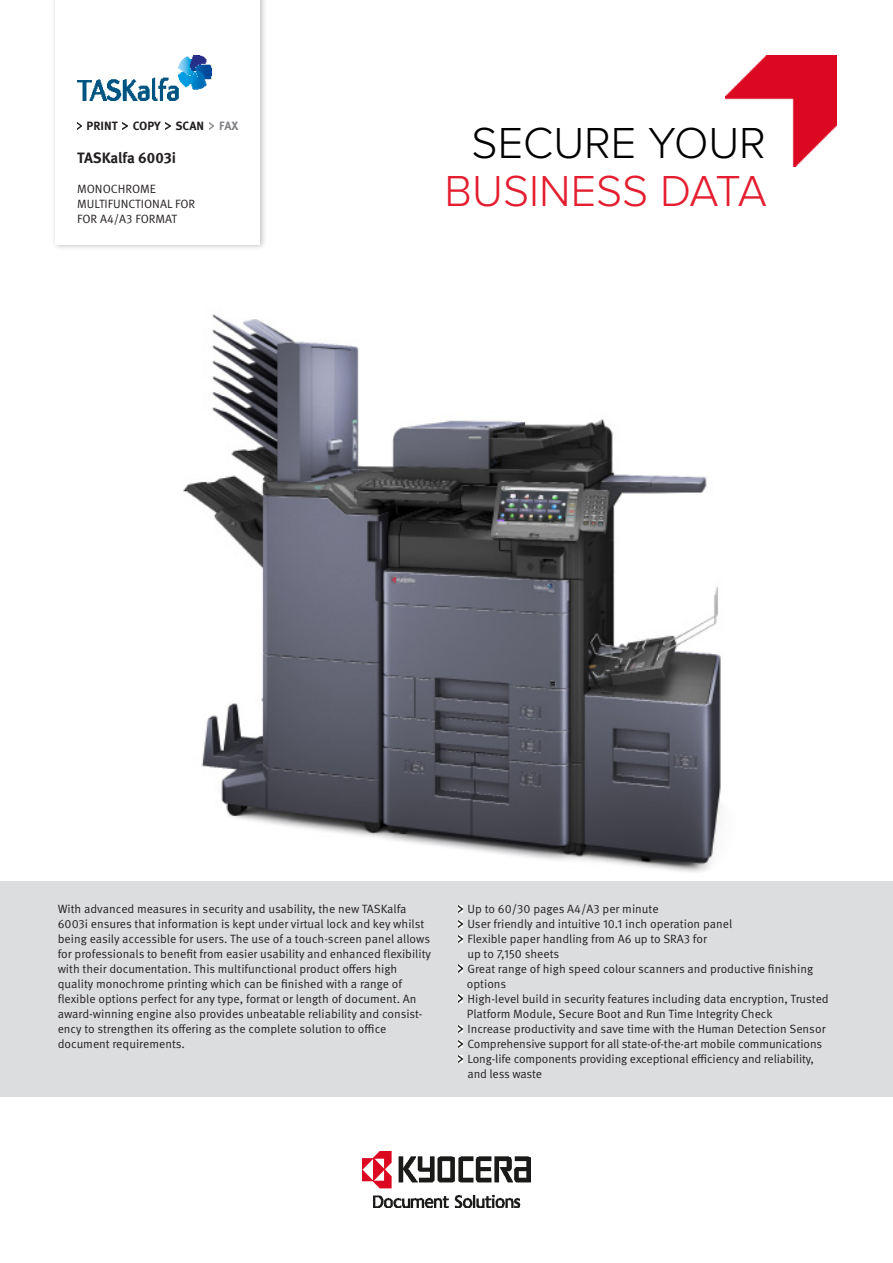
<style>
.page{position:relative;width:893px;height:1263px;background:#fff}
.page>*{position:absolute;margin:0;border:0;box-sizing:border-box;transform-origin:0 0}
.Headline{font:300 45px/48px "Proxima Nova";color:#e41d2f;text-align:center}
.t1{font:700 15px "Meta Pro";color:#231f20}
.Bodycopy{font:12px/15px "Meta Pro Norm";color:#231f20}
.t2{font:700 12px "Meta Pro";color:#231f20}
.s1{color:#808285}
.s2{color:#000}
</style>
<div class="page">
<img style="left:362px;top:1152px;width:169px;height:55px">
<div style="left:51px;top:0;width:216px;height:251px;background:#231f20;opacity:.3"></div>
<div style="left:56px;top:0;width:204px;height:245px;background:#fff"></div>
<img style="left:77px;top:56px;width:134px;height:44px">
<div style="left:0;top:881px;width:893px;height:215px;background:#dcdddf"></div>
<img style="left:183px;top:314px;width:538px;height:558px">
<img style="left:726px;top:56px;width:111px;height:111px">
<svg style="left:77px;top:122px;width:5px;height:8px"></svg>
<svg style="left:123px;top:122px;width:5px;height:8px"></svg>
<svg style="left:166px;top:122px;width:4px;height:8px"></svg>
<svg style="left:209px;top:122px;width:5px;height:8px"></svg>
<svg style="left:458px;top:905px;width:5px;height:8px"></svg>
<svg style="left:458px;top:920px;width:5px;height:8px"></svg>
<svg style="left:458px;top:935px;width:5px;height:8px"></svg>
<svg style="left:458px;top:1025px;width:5px;height:8px"></svg>
<svg style="left:458px;top:1040px;width:5px;height:8px"></svg>
<svg style="left:458px;top:1055px;width:5px;height:8px"></svg>
<svg style="left:458px;top:965px;width:5px;height:7px"></svg>
<svg style="left:458px;top:995px;width:5px;height:8px"></svg>
<p class="t2" style="left:87px;top:116px;width:153px">PRINT COPY SCAN <span class="s1">FAX</span></p>
<p class="t1" style="left:77px;top:146px;width:101px">TASKalfa 6003i</p>
<p class="Bodycopy" style="left:77px;top:181px;width:120px">MONOCHROME<br>MULTIFUNCTIONAL FOR<br>FOR A4/A3 FORMAT</p>
<p class="Headline" style="left:444px;top:119px;width:324px"><span class="s2">SECURE YOUR<br></span>BUSINESS DATA</p>
<p class="Bodycopy" style="left:58px;top:900px;width:375px">With advanced measures in security and usability, the new TASKalfa 6003i ensures that information is kept under virtual lock and key whilst being easily accessible for users. The use of a touch-screen panel allows for professionals to benefit from easier usability and enhanced flexibility with their documentation. This multifunctional product offers high quality monochrome printing which can be finished with a range of flexible options perfect for any type, format or length of document. An award-winning engine also provides unbeatable reliability and consist&shy;ency to strengthen its offering as the complete solution to office document requirements.</p>
<p class="Bodycopy" style="left:467px;top:900px;width:193px">Up to 60/30 pages A4/A3 per minute</p>
<p class="Bodycopy" style="left:467px;top:915px;width:266px">User friendly and intuitive 10.1 inch operation panel</p>
<p class="Bodycopy" style="left:467px;top:930px;width:241px">Flexible paper handling from A6 up to SRA3 for up to 7,150 sheets</p>
<p class="Bodycopy" style="left:467px;top:960px;width:348px">Great range of high speed colour scanners and productive finishing options</p>
<p class="Bodycopy" style="left:467px;top:990px;width:363px">High-level build in security features including data encryption, Trusted<br>Platform Module, Secure Boot and Run Time Integrity Check</p>
<p class="Bodycopy" style="left:467px;top:1020px;width:360px">Increase productivity and save time with the Human Detection Sensor</p>
<p class="Bodycopy" style="left:467px;top:1035px;width:356px">Comprehensive support for all state-of-the-art mobile communications</p>
<p class="Bodycopy" style="left:467px;top:1050px;width:348px">Long-life components providing exceptional efficiency and reliability, and less waste</p>
</div>
